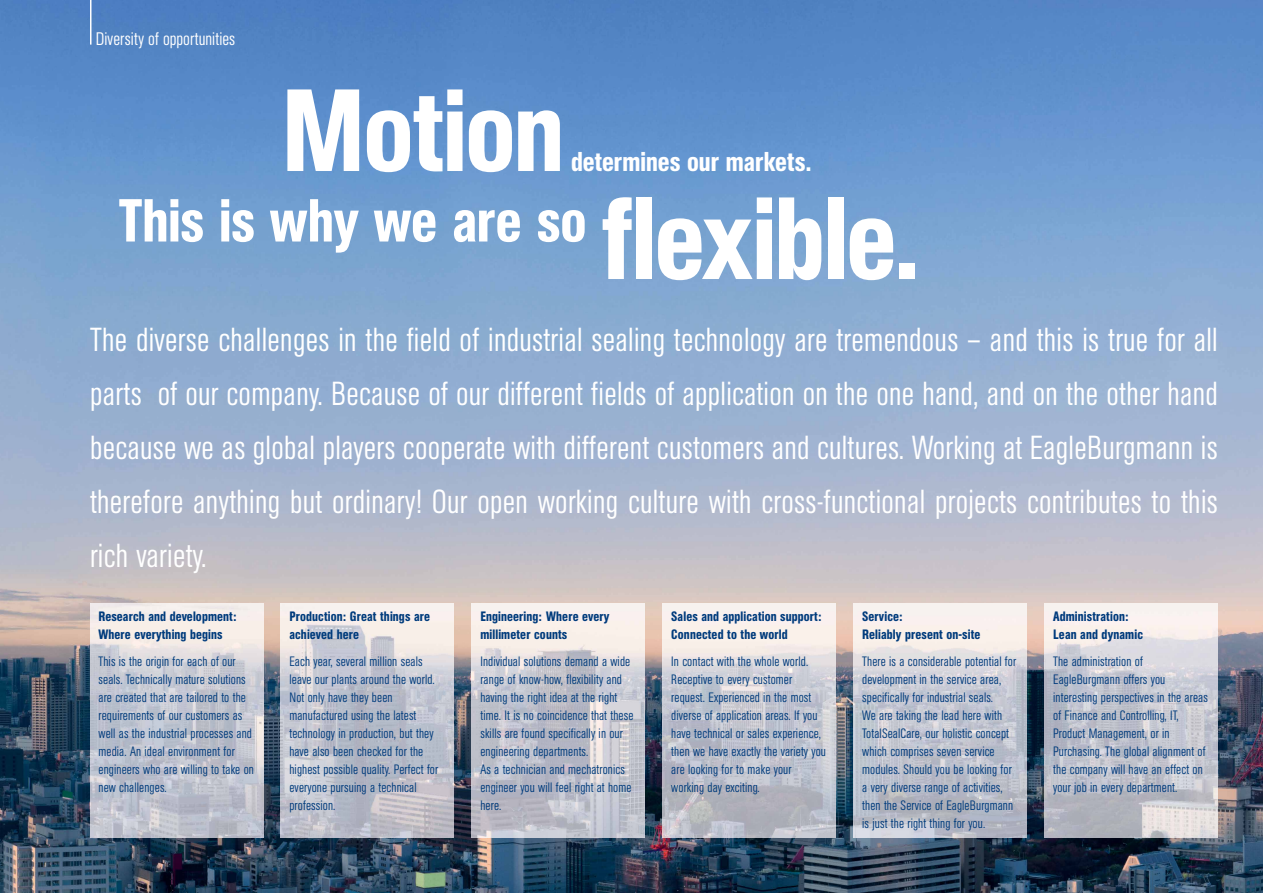
<style>
.page{position:relative;width:1263px;height:893px;background:#fff}
.page>*{position:absolute;margin:0;border:0;box-sizing:border-box;transform-origin:0 0}
.t1{font:500 condensed 115.5px "AG Book Pro";letter-spacing:-.015em;color:#fff}
.t2{font:500 condensed 60px "AG Book Pro";letter-spacing:-.005em;color:#fff}
.t3{font:300 condensed 33px/54px "AG Book Pro";letter-spacing:.01em;color:#fff;text-align:justify}
.t4{font:500 condensed 27px "AG Book Pro";color:#fff}
.t5{font:300 condensed 18px "AG Book Pro";letter-spacing:.005em;color:#fff}
.t6{font:300 condensed 13.5px/18px "AG Book Pro";letter-spacing:.01em;color:#003b7c}
.t7{font:500 condensed 13.5px/18px "AG Book Pro";letter-spacing:.01em;color:#003b7c}
.s1{font-size:115.5px}
</style>
<div class="page">
<img style="left:0;top:0;width:1263px;height:893px">
<hr style="left:90px;top:0;width:1px;height:45px;background:#fff">
<img style="left:90px;top:603px;width:173px;height:234px">
<img style="left:281px;top:603px;width:173px;height:234px">
<img style="left:472px;top:603px;width:173px;height:234px">
<img style="left:663px;top:603px;width:173px;height:234px">
<img style="left:854px;top:603px;width:173px;height:234px">
<img style="left:1045px;top:603px;width:173px;height:234px">
<h3 class="t5" style="left:96px;top:27px;width:141px">Diversity of opportunities</h3>
<h1 class="t1" style="left:281px;top:56px;width:284px">Motion</h1>
<h3 class="t4" style="left:571px;top:144px;width:242px">determines our markets.</h3>
<h2 class="t2" style="left:119px;top:182px;width:803px">This is why we are so <span class="s1">flexible.</span></h2>
<p class="t3" style="left:90px;top:312px;width:1129px">The diverse challenges in the field of industrial sealing technology are tremendous – and this is true for all parts of our company. Because of our different fields of application on the one hand, and on the other hand because we as global players cooperate with different customers and cultures. Working at EagleBurgmann is therefore anything but ordinary! Our open working culture with cross-functional projects contributes to this rich variety.</p>
<p class="t7" style="left:99px;top:607px;width:139px">Research and development:<br>Where everything begins</p>
<p class="t6" style="left:99px;top:652px;width:157px">This is the origin for each of our seals. Technically mature solutions are created that are tailored to the requirements of our customers as well as the industrial processes and media. An ideal environment for engineers who are willing to take on new challenges.</p>
<p class="t7" style="left:289px;top:607px;width:142px">Production: Great things are achieved here</p>
<p class="t6" style="left:289px;top:652px;width:150px">Each year, several million seals leave our plants around the world.<br>Not only have they been manufactured using the latest technology in production, but they have also been checked for the highest possible quality. Perfect for everyone pursuing a technical profession.</p>
<p class="t7" style="left:480px;top:607px;width:131px">Engineering: Where every millimeter counts</p>
<p class="t6" style="left:480px;top:652px;width:155px">Individual solutions demand a wide range of know-how, flexibility and having the right idea at the right time. It is no coincidence that these skills are found specifically in our engineering departments.<br>As a technician and mechatronics engineer you will feel right at home here.</p>
<p class="t7" style="left:671px;top:607px;width:152px">Sales and application support:<br>Connected to the world</p>
<p class="t6" style="left:671px;top:652px;width:156px">In contact with the whole world.<br>Receptive to every customer request. Experienced in the most diverse of application areas. If you have technical or sales experience, then we have exactly the variety you are looking for to make your working day exciting.</p>
<p class="t7" style="left:862px;top:607px;width:120px">Service:<br>Reliably present on-site</p>
<p class="t6" style="left:862px;top:652px;width:155px">There is a considerable potential for development in the service area, specifically for industrial seals.<br>We are taking the lead here with TotalSealCare, our holistic concept which comprises seven service modules. Should you be looking for a very diverse range of activities, then the Service of EagleBurgmann is just the right thing for you.</p>
<p class="t7" style="left:1053px;top:607px;width:91px">Administration:<br>Lean and dynamic</p>
<p class="t6" style="left:1053px;top:652px;width:156px">The administration of<br>EagleBurgmann offers you interesting perspectives in the areas of Finance and Controlling, IT,<br>Product Management, or in<br>Purchasing. The global alignment of the company will have an effect on your job in every department.</p>
</div>
